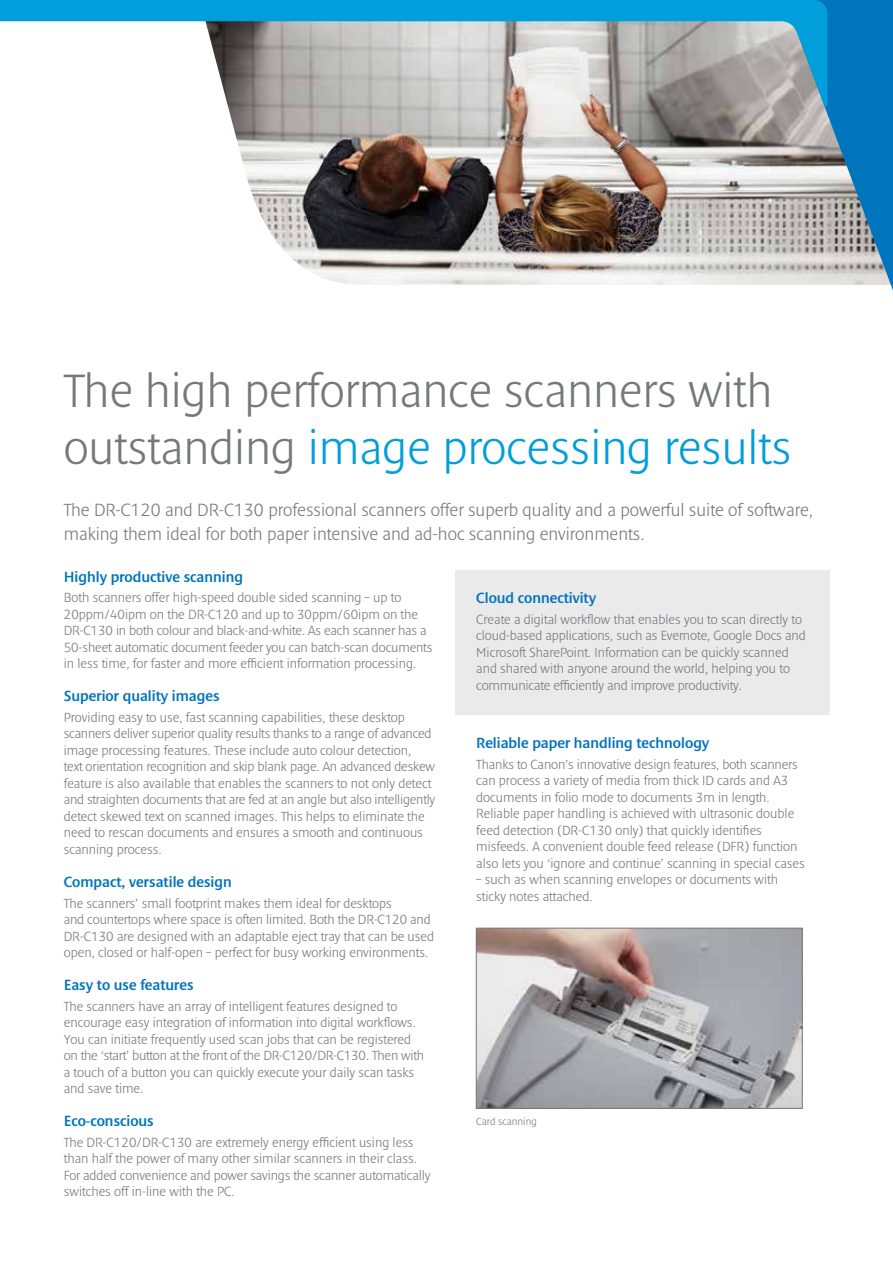
<style>
.page{position:relative;width:893px;height:1263px;background:#fff}
.page>*{position:absolute;margin:0;border:0;box-sizing:border-box;transform-origin:0 0}
.t1{font:300 48px/57px "Denda New";color:#77787b}
.t2{font:300 18px/24px "Denda New";color:#77787b}
.t3{font:600 15px "Denda New";color:#0074bc}
.t4{font:300 13.5px/16.5px "Denda New";color:#77787b}
.t5{font:300 10.5px "Denda New";color:#77787b}
.s1{color:#009edb}
</style>
<div class="page">
<img style="left:228px;top:106px;width:552px;height:179px">
<svg style="left:780px;top:0;width:113px;height:291px;background:#6298b8"></svg>
<svg style="left:0;top:0;width:827px;height:106px"></svg>
<div style="left:455px;top:570px;width:374px;height:144px;background:#eaeaeb"></div>
<img style="left:478px;top:930px;width:323px;height:177px">
<div style="left:476px;top:928px;width:327px;height:181px;border:1px solid #77787b"></div>
<h1 class="t1" style="left:64px;top:363px;width:729px">The high performance scanners with outstanding <span class="s1">image processing results</span></h1>
<h2 class="t2" style="left:64px;top:498px;width:751px">The DR-C120 and DR-C130 professional scanners offer superb quality and a powerful suite of software, making them ideal for both paper intensive and ad-hoc scanning environments.</h2>
<p class="t3" style="left:64px;top:568px;width:181px">Highly productive scanning</p>
<p class="t4" style="left:64px;top:590px;width:370px">Both scanners offer high-speed double sided scanning – up to 20ppm/40ipm on the DR-C120 and up to 30ppm/60ipm on the DR-C130 in both colour and black-and-white. As each scanner has a 50-sheet automatic document feeder you can batch-scan documents in less time, for faster and more efficient information processing.</p>
<p class="t3" style="left:64px;top:688px;width:157px">Superior quality images</p>
<p class="t4" style="left:64px;top:709px;width:373px">Providing easy to use, fast scanning capabilities, these desktop scanners deliver superior quality results thanks to a range of advanced image processing features. These include auto colour detection,<br>text orientation recognition and skip blank page. An advanced deskew feature is also available that enables the scanners to not only detect and straighten documents that are fed at an angle but also intelligently detect skewed text on scanned images. This helps to eliminate the need to rescan documents and ensures a smooth and continuous scanning process.</p>
<p class="t3" style="left:64px;top:874px;width:169px">Compact, versatile design</p>
<p class="t4" style="left:64px;top:895px;width:372px">The scanners’ small footprint makes them ideal for desktops<br>and countertops where space is often limited. Both the DR-C120 and DR-C130 are designed with an adaptable eject tray that can be used open, closed or half-open – perfect for busy working environments.</p>
<p class="t3" style="left:64px;top:977px;width:131px">Easy to use features</p>
<p class="t4" style="left:64px;top:998px;width:362px">The scanners have an array of intelligent features designed to encourage easy integration of information into digital workflows.<br>You can initiate frequently used scan jobs that can be registered on the ‘start’ button at the front of the DR-C120/DR-C130. Then with a touch of a button you can quickly execute your daily scan tasks and save time.</p>
<p class="t3" style="left:64px;top:1113px;width:92px">Eco-conscious</p>
<p class="t4" style="left:64px;top:1134px;width:368px">The DR-C120/DR-C130 are extremely energy efficient using less than half the power of many other similar scanners in their class.<br>For added convenience and power savings the scanner automatically switches off in-line with the PC.</p>
<p class="t3" style="left:476px;top:590px;width:121px">Cloud connectivity</p>
<p class="t4" style="left:476px;top:611px;width:331px">Create a digital workflow that enables you to scan directly to cloud-based applications, such as Evernote, Google Docs and Microsoft SharePoint. Information can be quickly scanned and shared with anyone around the world, helping you to communicate efficiently and improve productivity.</p>
<p class="t3" style="left:476px;top:735px;width:235px">Reliable paper handling technology</p>
<p class="t4" style="left:476px;top:756px;width:330px">Thanks to Canon’s innovative design features, both scanners can process a variety of media from thick ID cards and A3 documents in folio mode to documents 3m in length.<br>Reliable paper handling is achieved with ultrasonic double feed detection (DR-C130 only) that quickly identifies misfeeds. A convenient double feed release (DFR) function also lets you ‘ignore and continue’ scanning in special cases</p>
<p class="t4" style="left:476px;top:872px;width:303px">– such as when scanning envelopes or documents with sticky notes attached.</p>
<p class="t5" style="left:476px;top:1116px;width:62px">Card scanning</p>
</div>
